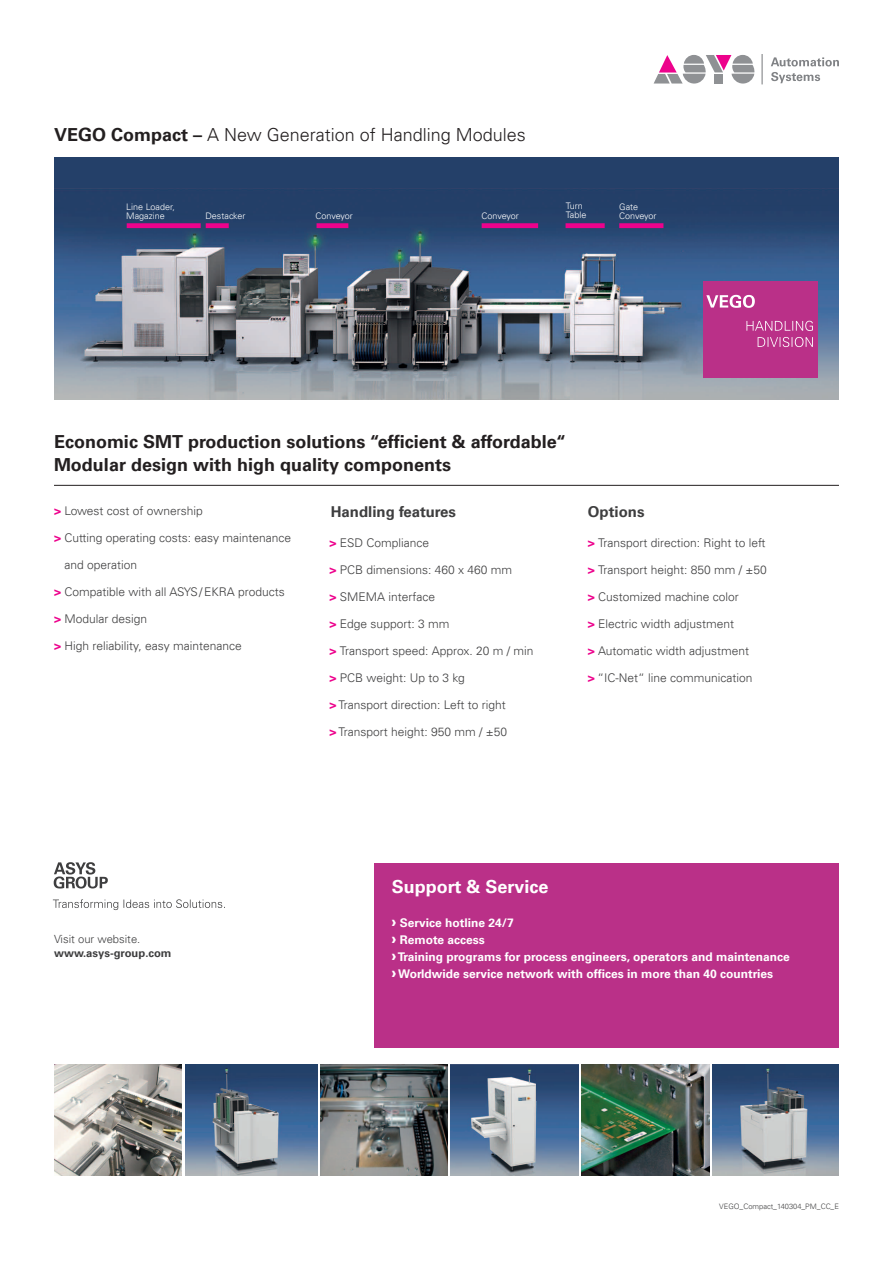
<style>
.page{position:relative;width:893px;height:1263px;background:#fff}
.page>*{position:absolute;margin:0;border:0;box-sizing:border-box;transform-origin:0 0}
.t1{font:700 18px/22.5px "Univers LT";color:#231f20}
.t2{font:300 18px "Univers LT";color:#231f20}
.t3{font:700 18px "Univers LT";color:#fff}
.t4{font:700 15px "Univers LT";color:#3e3e3f}
.t5{font:300 12px "Univers LT";color:#3e3e3f}
.t6{font:700 12px/17px "Univers LT";color:#fff}
.t7{font:700 11.25px "Univers LT";color:#3e3e3f}
.t8{font:300 11.25px "Univers LT";color:#3e3e3f}
.t9{font:300 9px/9px "Univers LT";color:#fff}
.t10{font:300 9px "Univers LT";letter-spacing:-.02em;color:#fff}
.t11{font:300 7.5px "Univers LT";color:#3e3e3f}
.s1{font-weight:700}
.s2{font-weight:700;color:#ed028c}
.s3{font-size:16.5px}
</style>
<div class="page">
<svg style="left:654px;top:55px;width:100px;height:29px"></svg>
<hr style="left:762px;top:54px;width:1px;height:30px;background:#76787b">
<svg style="left:771px;top:72px;width:49px;height:11px"></svg>
<svg style="left:771px;top:57px;width:68px;height:9px"></svg>
<div style="left:375px;top:863px;width:464px;height:185px;background:#ba3088"></div>
<hr style="left:54px;top:485px;width:785px;height:1px;background:#231f20">
<div style="left:54px;top:157px;width:785px;height:242px;background:#244069"></div>
<img style="left:54px;top:188px;width:785px;height:211px">
<div style="left:703px;top:281px;width:115px;height:97px;background:#ba3088"></div>
<svg style="left:758px;top:337px;width:55px;height:10px"></svg>
<svg style="left:746px;top:321px;width:67px;height:10px"></svg>
<svg style="left:706px;top:295px;width:49px;height:13px"></svg>
<div style="left:127px;top:223px;width:74px;height:5px;background:#ed028c"></div>
<div style="left:206px;top:223px;width:23px;height:5px;background:#ed028c"></div>
<div style="left:482px;top:223px;width:56px;height:5px;background:#ed028c"></div>
<div style="left:566px;top:223px;width:39px;height:5px;background:#ed028c"></div>
<div style="left:619px;top:223px;width:44px;height:5px;background:#ed028c"></div>
<div style="left:317px;top:223px;width:31px;height:5px;background:#ed028c"></div>
<img style="left:54px;top:1065px;width:128px;height:110px">
<img style="left:320px;top:1065px;width:128px;height:110px">
<img style="left:451px;top:1065px;width:127px;height:110px">
<img style="left:186px;top:1065px;width:131px;height:110px">
<img style="left:581px;top:1065px;width:128px;height:110px">
<img style="left:712px;top:1065px;width:127px;height:110px">
<svg style="left:54px;top:862px;width:54px;height:26px"></svg>
<svg style="left:53px;top:899px;width:172px;height:11px"></svg>
<h1 class="t2" style="left:54px;top:123px;width:473px"><span class="s1">VEGO Compact –</span> A New Generation of Handling Modules</h1>
<p class="t9" style="left:126px;top:203px;width:50px">Line Loader,<br>Magazine</p>
<p class="t9" style="left:205px;top:212px;width:42px">Destacker</p>
<p class="t10" style="left:482px;top:211px;width:39px">Conveyor</p>
<p class="t9" style="left:566px;top:202px;width:22px">Turn<br>Table</p>
<p class="t9" style="left:619px;top:203px;width:20px">Gate</p>
<p class="t10" style="left:316px;top:211px;width:39px">Conveyor</p>
<p class="t10" style="left:619px;top:211px;width:39px">Conveyor</p>
<h1 class="t1" style="left:54px;top:431px;width:513px">Economic SMT production solutions “efficient &amp; affordable“<br>Modular design with high quality components</h1>
<p class="t5" style="left:54px;top:503px;width:150px"><span class="s2">&gt;</span> Lowest cost of ownership</p>
<p class="t4" style="left:331px;top:503px;width:127px">Handling features</p>
<p class="t5" style="left:54px;top:530px;width:239px"><span class="s2">&gt;</span> Cutting operating costs: easy maintenance</p>
<p class="t5" style="left:64px;top:557px;width:74px">and operation</p>
<p class="t5" style="left:54px;top:584px;width:232px"><span class="s2">&gt;</span> Compatible with all ASYS/ EKRA products</p>
<p class="t5" style="left:54px;top:611px;width:95px"><span class="s2">&gt;</span> Modular design</p>
<p class="t5" style="left:54px;top:638px;width:189px"><span class="s2">&gt;</span> High reliability, easy maintenance</p>
<p class="t5" style="left:330px;top:536px;width:101px"><span class="s2">&gt;</span> ESD Compliance</p>
<p class="t5" style="left:330px;top:563px;width:184px"><span class="s2">&gt;</span> PCB dimensions: 460 x 460 mm</p>
<p class="t5" style="left:330px;top:590px;width:107px"><span class="s2">&gt;</span> SMEMA interface</p>
<p class="t5" style="left:330px;top:617px;width:121px"><span class="s2">&gt;</span> Edge support: 3 mm</p>
<p class="t5" style="left:330px;top:644px;width:205px"><span class="s2">&gt;</span> Transport speed: Approx. 20 m / min</p>
<p class="t5" style="left:330px;top:671px;width:137px"><span class="s2">&gt;</span> PCB weight: Up to 3 kg</p>
<p class="t5" style="left:330px;top:698px;width:178px"><span class="s2">&gt;</span> Transport direction: Left to right</p>
<p class="t5" style="left:330px;top:725px;width:179px"><span class="s2">&gt;</span> Transport height: 950 mm / ±50</p>
<p class="t4" style="left:588px;top:503px;width:58px">Options</p>
<p class="t5" style="left:588px;top:536px;width:179px"><span class="s2">&gt;</span> Transport direction: Right to left</p>
<p class="t5" style="left:588px;top:563px;width:180px"><span class="s2">&gt;</span> Transport height: 850 mm / ±50</p>
<p class="t5" style="left:588px;top:590px;width:152px"><span class="s2">&gt;</span> Customized machine color</p>
<p class="t5" style="left:588px;top:617px;width:148px"><span class="s2">&gt;</span> Electric width adjustment</p>
<p class="t5" style="left:588px;top:644px;width:163px"><span class="s2">&gt;</span> Automatic width adjustment</p>
<p class="t5" style="left:588px;top:671px;width:166px"><span class="s2">&gt;</span> “IC-Net“ line communication</p>
<p class="t8" style="left:54px;top:932px;width:88px">Visit our website.</p>
<p class="t7" style="left:54px;top:946px;width:119px">www.asys-group.com</p>
<h1 class="t3" style="left:392px;top:876px;width:158px">Support &amp; Service</h1>
<p class="t6" style="left:392px;top:914px;width:400px"><span class="s3">›</span> Service hotline 24/7<br><span class="s3">›</span> Remote access<br><span class="s3">›</span> Training programs for process engineers, operators and maintenance <span class="s3">›</span> Worldwide service network with offices in more than 40 countries</p>
<p class="t11" style="left:719px;top:1202px;width:121px">VEGO_Compact_140304_PM_CC_E</p>
</div>
